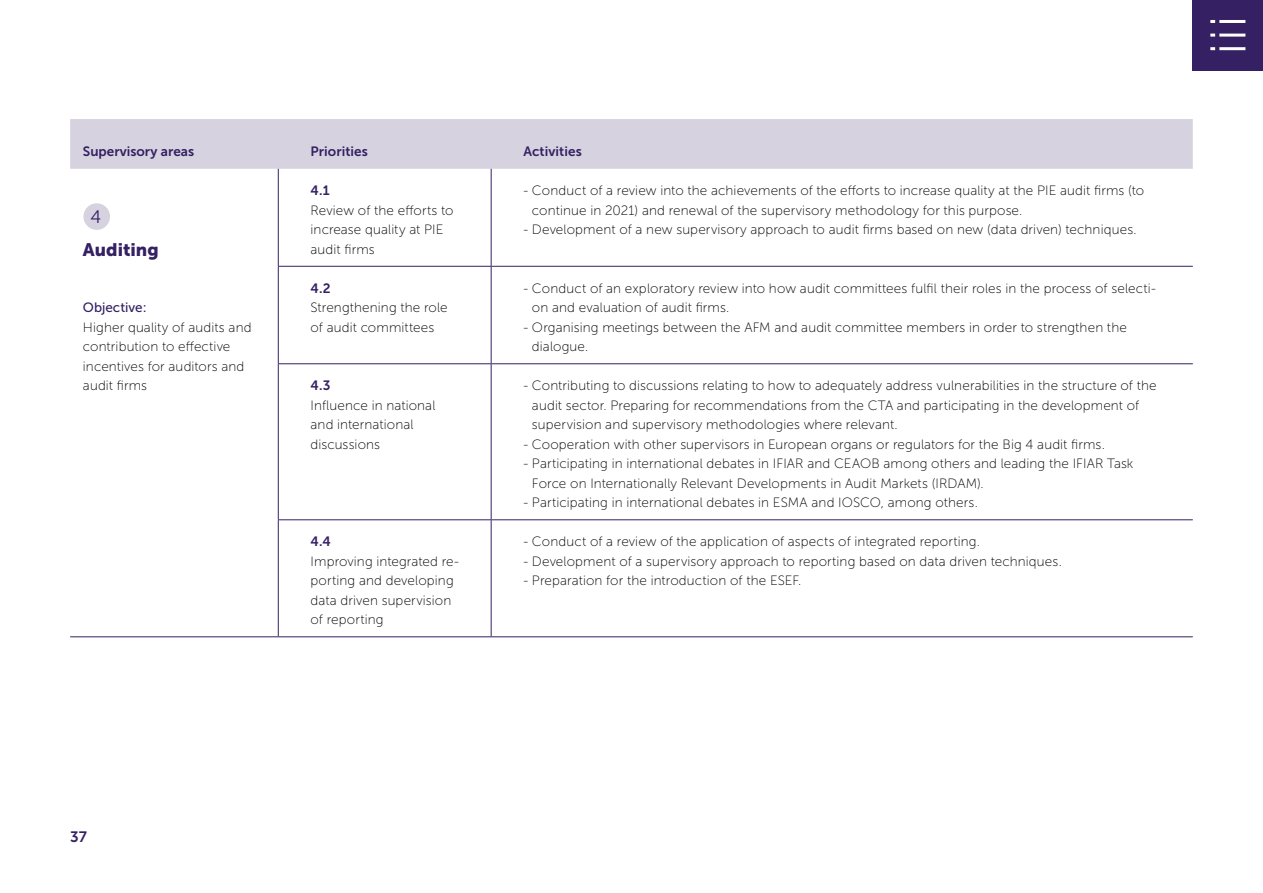
<style>
.page{position:relative;width:1263px;height:893px;background:#fff}
.page>*{position:absolute;margin:0;border:0;box-sizing:border-box;transform-origin:0 0}
.t1{font:18px "Museo Sans 900";color:#352063}
.t2{font:18px "Museo Sans 300";color:#352063}
.t3{font:15px "Museo Sans 700";color:#352063}
.Box_Body{font:13.5px/19.5px "Museo Sans 100";letter-spacing:.01em;color:#000}
.Body_text{font:13.5px/19.5px "Museo Sans 100";letter-spacing:.01em;color:#000}
.Box_H3{font:13.5px "Museo Sans 700";color:#352063}
.t4{font:13.5px "Museo Sans 500";color:#352063}
</style>
<div class="page">
<div style="left:1193px;top:0;width:70px;height:70px;background:#352063"></div>
<svg style="left:1210px;top:20px;width:5px;height:3px"></svg>
<svg style="left:1210px;top:34px;width:5px;height:3px"></svg>
<svg style="left:1210px;top:47px;width:5px;height:3px"></svg>
<hr style="left:1219px;top:20px;width:26px;height:3px;background:#fff">
<hr style="left:1219px;top:34px;width:26px;height:3px;background:#fff">
<hr style="left:1219px;top:47px;width:26px;height:3px;background:#fff">
<div style="left:70px;top:119px;width:1123px;height:50px;background:#d7d2e0"></div>
<hr style="left:278px;top:169px;width:1px;height:97px;background:#352063">
<hr style="left:491px;top:169px;width:1px;height:97px;background:#352063">
<hr style="left:278px;top:266px;width:213px;height:1px;background:#352063">
<hr style="left:278px;top:267px;width:1px;height:96px;background:#352063">
<hr style="left:491px;top:266px;width:702px;height:1px;background:#352063">
<hr style="left:491px;top:267px;width:1px;height:96px;background:#352063">
<hr style="left:278px;top:363px;width:213px;height:1px;background:#352063">
<hr style="left:278px;top:364px;width:1px;height:155px;background:#352063">
<hr style="left:491px;top:363px;width:702px;height:1px;background:#352063">
<hr style="left:491px;top:364px;width:1px;height:155px;background:#352063">
<hr style="left:278px;top:519px;width:213px;height:1px;background:#352063">
<hr style="left:278px;top:520px;width:1px;height:116px;background:#352063">
<hr style="left:491px;top:519px;width:702px;height:1px;background:#352063">
<hr style="left:491px;top:520px;width:1px;height:116px;background:#352063">
<hr style="left:70px;top:636px;width:208px;height:1px;background:#352063">
<hr style="left:278px;top:636px;width:213px;height:1px;background:#352063">
<hr style="left:491px;top:636px;width:702px;height:1px;background:#352063">
<div style="left:83px;top:203px;width:27px;height:27px;background:#d7d2e0;border-radius:50%"></div>
<h3 class="Box_H3" style="left:83px;top:144px;width:113px">Supervisory areas</h3>
<h3 class="Box_H3" style="left:311px;top:144px;width:59px">Priorities</h3>
<h3 class="Box_H3" style="left:523px;top:144px;width:60px">Activities</h3>
<h2 class="t2" style="left:90px;top:207px;width:12px">4</h2>
<h2 class="t1" style="left:83px;top:239px;width:77px">Auditing</h2>
<h3 class="t4" style="left:83px;top:300px;width:65px">Objective:</h3>
<p class="Body_text" style="left:83px;top:317px;width:170px">Higher quality of audits and contribution to effective incentives for auditors and audit firms</p>
<h3 class="Box_H3" style="left:311px;top:183px;width:21px">4.1</h3>
<p class="Box_Body" style="left:311px;top:200px;width:145px">Review of the efforts to increase quality at PIE audit firms</p>
<h3 class="Box_H3" style="left:311px;top:280px;width:22px">4.2</h3>
<p class="Box_Body" style="left:311px;top:298px;width:139px">Strengthening the role of audit committees</p>
<h3 class="Box_H3" style="left:311px;top:378px;width:22px">4.3</h3>
<p class="Box_Body" style="left:311px;top:395px;width:126px">Influence in national and international discussions</p>
<h3 class="Box_H3" style="left:311px;top:534px;width:22px">4.4</h3>
<p class="Box_Body" style="left:311px;top:551px;width:150px">Improving integrated re&shy;porting and developing data driven supervision of reporting</p>
<p class="Box_Body" style="left:532px;top:181px;width:614px;text-indent:-9px">- Conduct of a review into the achievements of the efforts to increase quality at the PIE audit firms (to continue in 2021) and renewal of the supervisory methodology for this purpose.</p>
<p class="Box_Body" style="left:523px;top:220px;width:615px">- Development of a new supervisory approach to audit firms based on new (data driven) techniques.</p>
<p class="Box_Body" style="left:532px;top:278px;width:625px;text-indent:-9px">- Conduct of an exploratory review into how audit committees fulfil their roles in the process of selecti&shy;on and evaluation of audit firms.</p>
<p class="Box_Body" style="left:532px;top:317px;width:596px;text-indent:-9px">- Organising meetings between the AFM and audit committee members in order to strengthen the dialogue.</p>
<p class="Box_Body" style="left:532px;top:376px;width:626px;text-indent:-9px">- Contributing to discussions relating to how to adequately address vulnerabilities in the structure of the audit sector. Preparing for recommendations from the CTA and participating in the development of supervision and supervisory methodologies where relevant.</p>
<p class="Box_Body" style="left:523px;top:434px;width:583px">- Cooperation with other supervisors in European organs or regulators for the Big 4 audit firms.</p>
<p class="Box_Body" style="left:532px;top:454px;width:603px;text-indent:-9px">- Participating in international debates in IFIAR and CEAOB among others and leading the IFIAR Task<br>Force on Internationally Relevant Developments in Audit Markets (IRDAM).</p>
<p class="Box_Body" style="left:523px;top:493px;width:456px">- Participating in international debates in ESMA and IOSCO, among others.</p>
<p class="Box_Body" style="left:523px;top:532px;width:458px">- Conduct of a review of the application of aspects of integrated reporting.</p>
<p class="Box_Body" style="left:523px;top:551px;width:540px">- Development of a supervisory approach to reporting based on data driven techniques.</p>
<p class="Box_Body" style="left:523px;top:571px;width:280px">- Preparation for the introduction of the ESEF.</p>
<p class="t3" style="left:70px;top:828px;width:18px">37</p>
</div>
